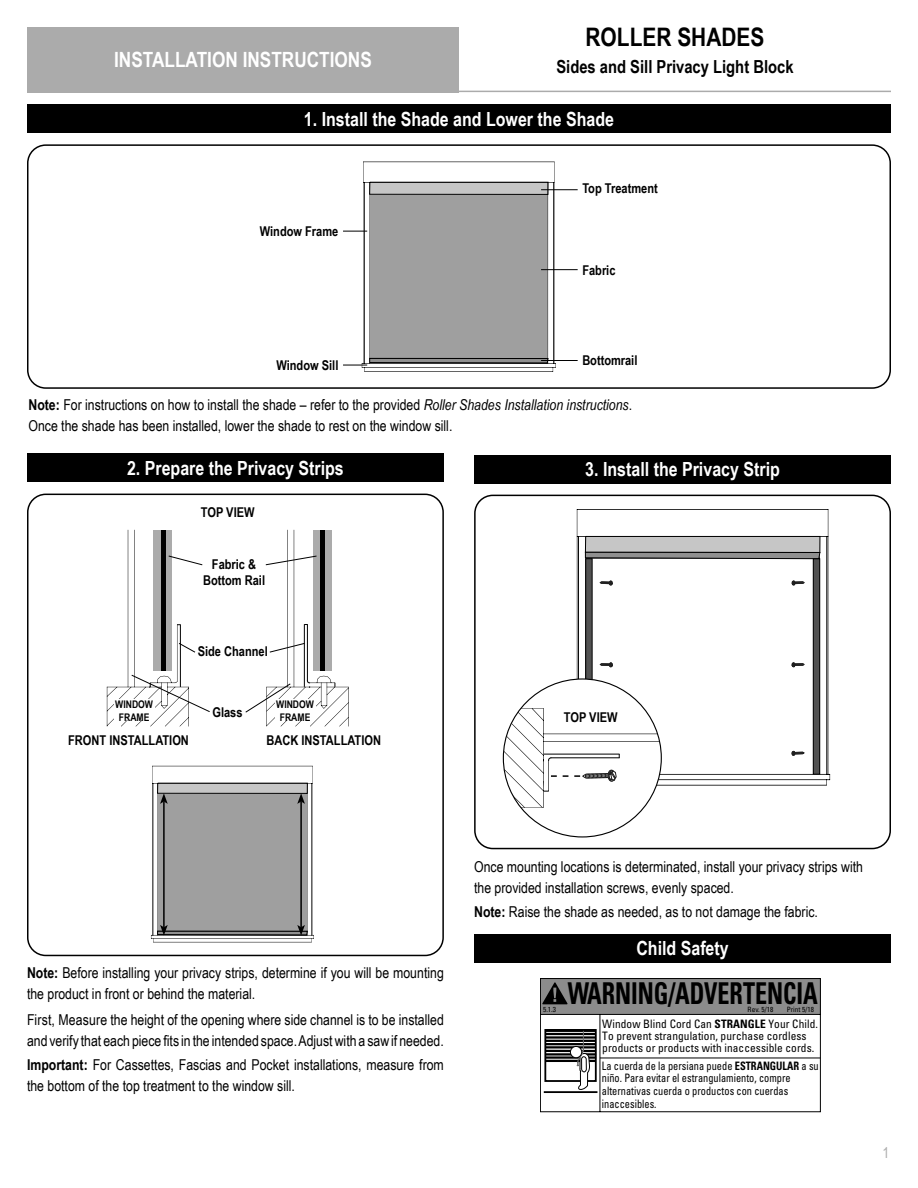
<style>
.page{position:relative;width:918px;height:1188px;background:#fff}
.page>*{position:absolute;margin:0;border:0;box-sizing:border-box;transform-origin:0 0}
.t1{font:700 condensed 30px "Univers";color:#000;scale:.8 1}
.t2{font:700 25.5px "Arial Narrow";color:#000}
.t3{font:700 21px "Arial Narrow";color:#fff}
.t4{font:700 19.5px "Arial Narrow";color:#fff}
.t5{font:700 18px "Arial Narrow";color:#000}
.t6{font:15px/21px "Arial Narrow";color:#000}
.t7{font:15px "Arial Narrow";color:#acacac}
.t8{font:700 13.5px/16.2px "Arial Narrow";color:#000;text-align:center}
.t9{font:condensed 11.55px/12.8px "Univers";color:#000;scale:.89 1}
.t10{font:condensed 11.55px/11.9px "Univers";color:#000}
.t11{font:700 10.5px/12.6px "Arial Narrow";color:#000;text-align:center}
.t12{font:condensed 7.35px "Univers";color:#000}
.s1{font-weight:700}
.s2{font-style:italic}
</style>
<div class="page">
<hr style="left:459px;top:91px;width:432px;height:1px;background:#ababab">
<div style="left:27px;top:27px;width:432px;height:65px;background:#ababab"></div>
<div style="left:27px;top:105px;width:864px;height:28px;background:#000"></div>
<div style="left:27px;top:494px;width:417px;height:462px;border:2px solid #000;border-radius:18px"></div>
<div style="left:27px;top:454px;width:417px;height:28px;background:#000"></div>
<div style="left:27px;top:144px;width:864px;height:245px;border:2px solid #000;border-radius:18px"></div>
<div style="left:474px;top:495px;width:417px;height:354px;border:2px solid #000;border-radius:18px"></div>
<div style="left:474px;top:455px;width:417px;height:28px;background:#000"></div>
<div style="left:474px;top:934px;width:417px;height:28px;background:#000"></div>
<svg style="left:540px;top:978px;width:281px;height:134px"></svg>
<svg style="left:245px;top:530px;width:104px;height:197px"></svg>
<svg style="left:107px;top:530px;width:103px;height:197px"></svg>
<div style="left:275px;top:699px;width:40px;height:21px;background:#fff"></div>
<svg style="left:151px;top:766px;width:163px;height:176px;background:#a7a7a7"></svg>
<div style="left:114px;top:699px;width:40px;height:21px;background:#fff"></div>
<svg style="left:576px;top:509px;width:255px;height:277px"></svg>
<div style="left:585px;top:536px;width:235px;height:16px;background:#c6c6c6"></div>
<div style="left:585px;top:536px;width:235px;height:17px;border:1px solid #000"></div>
<svg style="left:585px;top:552px;width:235px;height:7px;background:#666"></svg>
<div style="left:586px;top:559px;width:6px;height:215px;background:#525252"></div>
<div style="left:585px;top:558px;width:7px;height:216px;border:1px solid #000"></div>
<div style="left:813px;top:559px;width:7px;height:215px;background:#525252"></div>
<div style="left:813px;top:559px;width:7px;height:215px;border:1px solid #000"></div>
<svg style="left:600px;top:662px;width:13px;height:5px"></svg>
<svg style="left:600px;top:580px;width:13px;height:5px"></svg>
<svg style="left:792px;top:751px;width:12px;height:5px"></svg>
<svg style="left:792px;top:662px;width:12px;height:5px"></svg>
<svg style="left:792px;top:580px;width:12px;height:5px"></svg>
<div style="left:503px;top:679px;width:158px;height:158px;background:#fff;border-radius:50%"></div>
<svg style="left:503px;top:708px;width:158px;height:100px"></svg>
<hr style="left:541px;top:189px;width:37px;height:1px;background:#000">
<svg style="left:343px;top:162px;width:214px;height:210px"></svg>
<hr style="left:541px;top:269px;width:37px;height:1px;background:#000">
<hr style="left:541px;top:360px;width:37px;height:1px;background:#000">
<h3 class="t3" style="left:114px;top:44px;width:259px">INSTALLATION INSTRUCTIONS</h3>
<h2 class="t2" style="left:586px;top:17px;width:180px">ROLLER SHADES</h2>
<p class="t5" style="left:556px;top:53px;width:239px">Sides and Sill Privacy Light Block</p>
<h3 class="t4" style="left:304px;top:104px;width:312px">1. Install the Shade and Lower the Shade</h3>
<p class="t8" style="left:260px;top:222px;width:80px">Window Frame</p>
<p class="t8" style="left:276px;top:356px;width:64px">Window Sill</p>
<p class="t8" style="left:582px;top:180px;width:77px">Top Treatment</p>
<p class="t8" style="left:582px;top:261px;width:35px">Fabric</p>
<p class="t8" style="left:582px;top:352px;width:57px">Bottomrail</p>
<p class="t6" style="left:29px;top:393px;width:605px"><span class="s1">Note:</span> For instructions on how to install the shade – refer to the provided <span class="s2">Roller Shades Installation instructions</span>.<br>Once the shade has been installed, lower the shade to rest on the window sill.</p>
<h3 class="t4" style="left:127px;top:453px;width:218px">2. Prepare the Privacy Strips</h3>
<h3 class="t4" style="left:585px;top:455px;width:196px">3. Install the Privacy Strip</h3>
<p class="t8" style="left:201px;top:504px;width:55px">TOP VIEW</p>
<p class="t8" style="left:203px;top:555px;width:64px">Fabric &amp;<br>Bottom Rail</p>
<p class="t8" style="left:198px;top:643px;width:72px">Side Channel</p>
<p class="t11" style="left:115px;top:698px;width:39px">WINDOW<br>FRAME</p>
<p class="t8" style="left:564px;top:708px;width:55px">TOP VIEW</p>
<p class="t11" style="left:276px;top:698px;width:39px">WINDOW<br>FRAME</p>
<p class="t8" style="left:212px;top:704px;width:32px">Glass</p>
<p class="t8" style="left:68px;top:732px;width:122px">FRONT INSTALLATION</p>
<p class="t8" style="left:266px;top:732px;width:116px">BACK INSTALLATION</p>
<p class="t6" style="left:27px;top:962px;width:418px"><span class="s1">Note:</span> Before installing your privacy strips, determine if you will be mounting the product in front or behind the material.</p>
<p class="t6" style="left:27px;top:1008px;width:418px">First, Measure the height of the opening where side channel is to be installed and verify that each piece fits in the intended space. Adjust with a saw if needed.</p>
<p class="t6" style="left:27px;top:1053px;width:418px"><span class="s1">Important:</span> For Cassettes, Fascias and Pocket installations, measure from the bottom of the top treatment to the window sill.</p>
<p class="t6" style="left:474px;top:855px;width:390px">Once mounting locations is determinated, install your privacy strips with the provided installation screws, evenly spaced.</p>
<p class="t6" style="left:474px;top:900px;width:345px"><span class="s1">Note:</span> Raise the shade as needed, as to not damage the fabric.</p>
<p class="t12" style="left:543px;top:1005px;width:14px">5.1.3</p>
<h3 class="t4" style="left:636px;top:934px;width:94px">Child Safety</h3>
<h1 class="t1" style="left:568px;top:975px;width:314px">WARNING/ADVERTENCIA</h1>
<p class="t12" style="left:748px;top:1005px;width:27px">Rev. 5/18</p>
<p class="t12" style="left:787px;top:1005px;width:29px">Print 5/18</p>
<p class="t10" style="left:602px;top:1018px;width:217px">Window Blind Cord Can <span class="s1">STRANGLE</span> Your Child.<br>To prevent strangulation, purchase cordless products or products with inaccessible cords.</p>
<p class="t9" style="left:602px;top:1059px;width:245px">La cuerda de la persiana puede <span class="s1">ESTRANGULAR</span> a su niño. Para evitar el estrangulamiento, compre alternativas cuerda o productos con cuerdas inaccesibles.</p>
<p class="t7" style="left:882px;top:1142px;width:8px">1</p>
</div>
